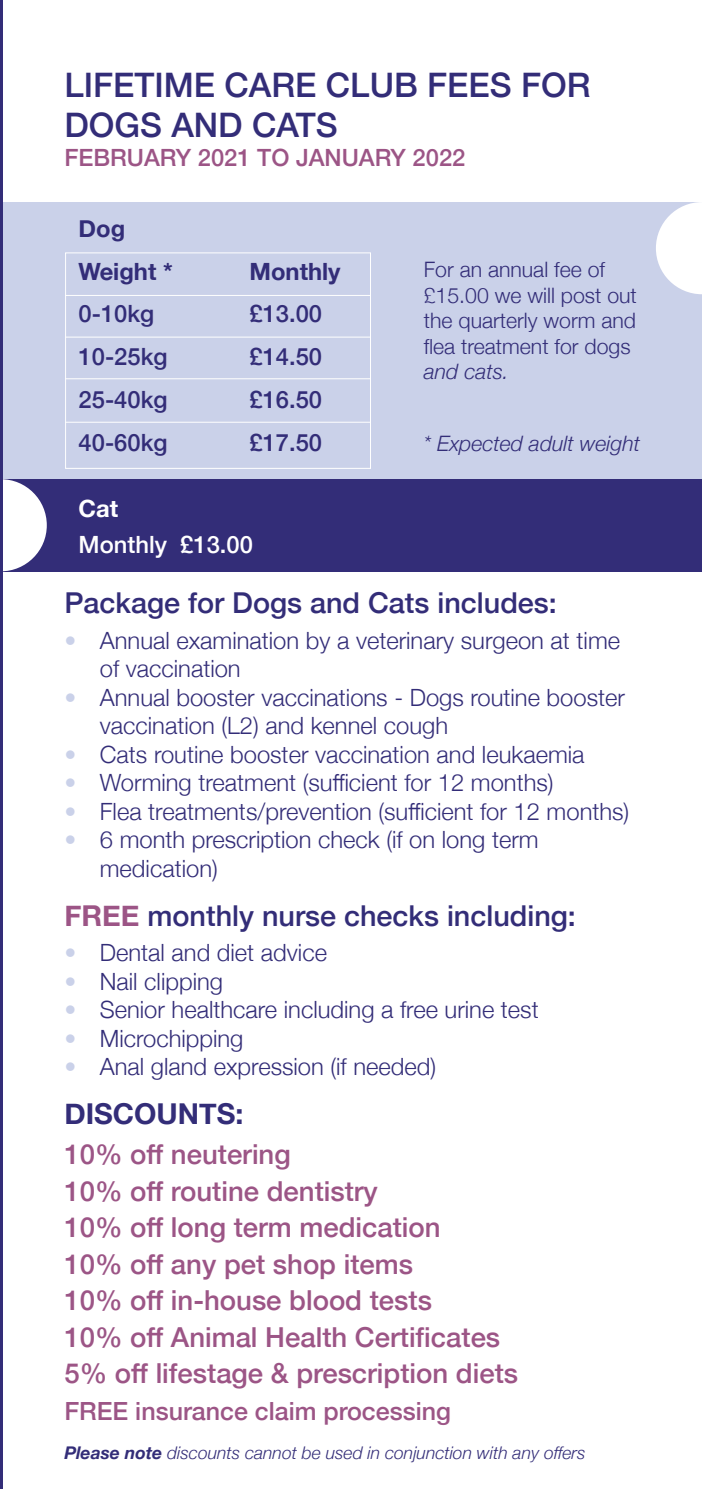
<style>
.page{position:relative;width:702px;height:1489px;background:#fff}
.page>*{position:absolute;margin:0;border:0;box-sizing:border-box;transform-origin:0 0}
.t1{font:500 33.75px/40.5px "Helvetica Neue";color:#332d78}
.t2{font:500 28.75px "Helvetica Neue";color:#332d78}
.t3{font:700 28.75px "Helvetica Neue";color:#332d78}
.t4{font:500 27.5px/36.5px "Helvetica Neue";color:#9c5586}
.t5{font:500 25px "Helvetica Neue";color:#9c5586}
.t6{font:300 23.75px/28.5px "Helvetica Neue";color:#332d78}
.t7{font:500 23.75px "Helvetica Neue";color:#332d78}
.t8{font:500 23.75px "Helvetica Neue";color:#9c5586}
.t9{font:700 23.75px/42.8px "Helvetica Neue";color:#332d78}
.t10{font:500 23.75px "Helvetica Neue";color:#fff}
.t11{font:700 23.75px "Helvetica Neue";color:#fff}
.t12{font:300 21.25px/25.5px "Helvetica Neue";color:#332d78}
.t13{font:italic 300 21.25px "Helvetica Neue";color:#332d78}
.t14{font:italic 300 17.5px "Helvetica Neue";color:#332d78}
.s1{color:#cad1e9}
.s2{font-weight:700;color:#9c5586}
.s3{font-weight:700}
</style>
<div class="page">
<div style="left:0;top:202px;width:702px;height:284px;background:#cad1e9"></div>
<div style="left:2px;top:479px;width:700px;height:92px;background:#332d78"></div>
<svg style="left:3px;top:479px;width:44px;height:92px"></svg>
<hr style="left:0;top:0;width:2px;height:1488px;background:#332d78">
<div style="left:65px;top:252px;width:306px;height:216px;border:1px solid #fff"></div>
<hr style="left:65px;top:295px;width:306px;height:1px;background:#fff">
<hr style="left:65px;top:337px;width:306px;height:1px;background:#fff">
<hr style="left:65px;top:378px;width:306px;height:1px;background:#fff">
<hr style="left:65px;top:422px;width:306px;height:1px;background:#fff">
<svg style="left:656px;top:202px;width:46px;height:92px"></svg>
<h1 class="t1" style="left:64px;top:62px;width:527px">LIFETIME CARE CLUB FEES FOR<br>DOGS AND CATS</h1>
<p class="t8" style="left:64px;top:138px;width:402px">FEBRUARY 2021 TO JANUARY 2022</p>
<p class="t9" style="left:79px;top:208px;width:96px">Dog<br>Weight *</p>
<p class="t9" style="left:249px;top:250px;width:93px">Monthly</p>
<p class="t7" style="left:79px;top:295px;width:77px">0-10kg</p>
<p class="t7" style="left:249px;top:295px;width:74px">£13.00</p>
<p class="t7" style="left:79px;top:337px;width:90px">10-25kg</p>
<p class="t7" style="left:249px;top:337px;width:74px">£14.50</p>
<p class="t7" style="left:79px;top:380px;width:90px">25-40kg</p>
<p class="t7" style="left:249px;top:380px;width:74px">£16.50</p>
<p class="t7" style="left:79px;top:423px;width:90px">40-60kg</p>
<p class="t7" style="left:249px;top:423px;width:74px">£17.50</p>
<p class="t12" style="left:424px;top:255px;width:214px">For an annual fee of £15.00 we will post out the quarterly worm and flea treatment for dogs</p>
<p class="t13" style="left:424px;top:355px;width:87px">and cats.</p>
<p class="t13" style="left:424px;top:426px;width:218px">* Expected adult weight</p>
<p class="t11" style="left:79px;top:490px;width:41px">Cat</p>
<p class="t10" style="left:79px;top:525px;width:176px">Monthly £13.00</p>
<p class="t2" style="left:64px;top:579px;width:494px">Package for Dogs and Cats includes:</p>
<p class="t6" style="left:100px;top:624px;width:521px;text-indent:-35px"><span class="s1">•</span> Annual examination by a veterinary surgeon at time of vaccination</p>
<p class="t6" style="left:100px;top:681px;width:526px;text-indent:-35px"><span class="s1">•</span> Annual booster vaccinations - Dogs routine booster vaccination (L2) and kennel cough</p>
<p class="t6" style="left:64px;top:738px;width:521px"><span class="s1">•</span> Cats routine booster vaccination and leukaemia</p>
<p class="t6" style="left:64px;top:766px;width:490px"><span class="s1">•</span> Worming treatment (sufficient for 12 months)</p>
<p class="t6" style="left:64px;top:795px;width:566px"><span class="s1">•</span> Flea treatments/prevention (sufficient for 12 months)</p>
<p class="t6" style="left:100px;top:823px;width:440px;text-indent:-35px"><span class="s1">•</span> 6 month prescription check (if on long term medication)</p>
<p class="t2" style="left:64px;top:892px;width:513px"><span class="s2">FREE</span> monthly nurse checks including:</p>
<p class="t6" style="left:64px;top:936px;width:264px"><span class="s1">•</span> Dental and diet advice</p>
<p class="t6" style="left:64px;top:965px;width:160px"><span class="s1">•</span> Nail clipping</p>
<p class="t6" style="left:64px;top:993px;width:476px"><span class="s1">•</span> Senior healthcare including a free urine test</p>
<p class="t6" style="left:64px;top:1022px;width:181px"><span class="s1">•</span> Microchipping</p>
<p class="t6" style="left:64px;top:1050px;width:373px"><span class="s1">•</span> Anal gland expression (if needed)</p>
<p class="t3" style="left:64px;top:1090px;width:180px">DISCOUNTS:</p>
<p class="t4" style="left:64px;top:1133px;width:455px">10% off neutering<br>10% off routine dentistry<br>10% off long term medication<br>10% off any pet shop items<br>10% off in-house blood tests<br>10% off Animal Health Certificates<br>5% off lifestage &amp; prescription diets</p>
<p class="t5" style="left:64px;top:1390px;width:388px">FREE insurance claim processing</p>
<p class="t14" style="left:64px;top:1438px;width:522px"><span class="s3">Please note</span> discounts cannot be used in conjunction with any offers</p>
</div>
